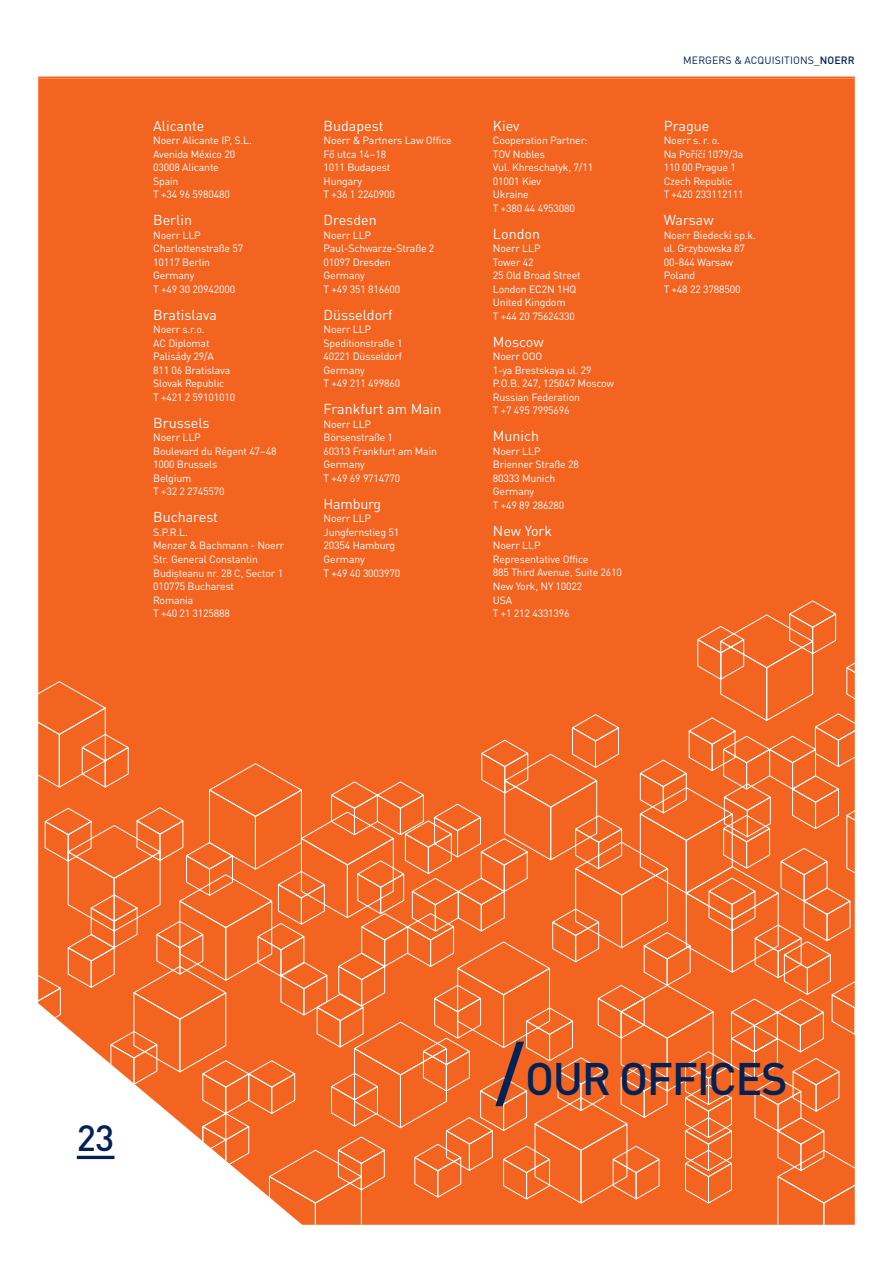
<style>
.page{position:relative;width:893px;height:1263px;background:#fff}
.page>*{position:absolute;margin:0;border:0;box-sizing:border-box;transform-origin:0 0}
.t1{font:500 45px "DIN Pro";letter-spacing:-.03em;color:#002256}
.t2{font:500 36px "DIN Pro";color:#002256}
.t3{font:14.25px "DIN Pro";color:#fff}
.t4{font:10.5px/13.5px "DIN Pro";letter-spacing:-.015em;color:#fff}
.t5{font:10.5px "DIN Pro";letter-spacing:.01em;color:#002256}
.s1{font-weight:500}
.s2{font-size:75px}
</style>
<div class="page">
<div style="left:38px;top:78px;width:817px;height:522px;background:#f36421"></div>
<svg style="left:38px;top:600px;width:817px;height:625px;background:#f47438"></svg>
<h3 class="t3" style="left:153px;top:115px;width:53px">Alicante</h3>
<p class="t4" style="left:153px;top:133px;width:100px">Noerr Alicante IP, S.L.<br>Avenida México 20<br>03008 Alicante<br>Spain<br>T +34 96 5980480</p>
<h3 class="t3" style="left:153px;top:209px;width:40px">Berlin</h3>
<p class="t4" style="left:153px;top:228px;width:92px">Noerr LLP<br>Charlottenstraße 57<br>10117 Berlin<br>Germany<br>T +49 30 20942000</p>
<h3 class="t3" style="left:153px;top:304px;width:65px">Bratislava</h3>
<p class="t4" style="left:153px;top:322px;width:84px">Noerr s.r.o.<br>AC Diplomat<br>Palisády 29/A<br>811 06 Bratislava<br>Slovak Republic<br>T +421 2 59101010</p>
<h3 class="t3" style="left:153px;top:412px;width:58px">Brussels</h3>
<p class="t4" style="left:153px;top:430px;width:125px">Noerr LLP<br>Boulevard du Régent 47–48<br>1000 Brussels<br>Belgium<br>T +32 2 2745570</p>
<h3 class="t3" style="left:153px;top:506px;width:66px">Bucharest</h3>
<p class="t4" style="left:153px;top:525px;width:133px">S.P.R.L.<br>Menzer &amp; Bachmann - Noerr<br>Str. General Constantin<br>Budişteanu nr. 28 C, Sector 1<br>010775 Bucharest<br>Romania<br>T +40 21 3125888</p>
<h3 class="t3" style="left:324px;top:115px;width:61px">Budapest</h3>
<p class="t4" style="left:324px;top:133px;width:130px">Noerr &amp; Partners Law Office<br>Fő utca 14–18<br>1011 Budapest<br>Hungary<br>T +36 1 2240900</p>
<h3 class="t3" style="left:324px;top:209px;width:55px">Dresden</h3>
<p class="t4" style="left:324px;top:228px;width:112px">Noerr LLP<br>Paul-Schwarze-Straße 2<br>01097 Dresden<br>Germany<br>T +49 351 816600</p>
<h3 class="t3" style="left:324px;top:304px;width:71px">Düsseldorf</h3>
<p class="t4" style="left:324px;top:322px;width:80px">Noerr LLP<br>Speditionstraße 1<br>40221 Düsseldorf<br>Germany<br>T +49 211 499860</p>
<h3 class="t3" style="left:324px;top:398px;width:119px">Frankfurt am Main</h3>
<p class="t4" style="left:324px;top:417px;width:115px">Noerr LLP<br>Börsenstraße 1<br>60313 Frankfurt am Main<br>Germany<br>T +49 69 9714770</p>
<h3 class="t3" style="left:324px;top:493px;width:59px">Hamburg</h3>
<p class="t4" style="left:324px;top:511px;width:78px">Noerr LLP<br>Jungfernstieg 51<br>20354 Hamburg<br>Germany<br>T +49 40 3003970</p>
<h3 class="t3" style="left:493px;top:115px;width:28px">Kiev</h3>
<p class="t4" style="left:493px;top:133px;width:102px">Cooperation Partner:<br>TOV Nobles<br>Vul. Khreschatyk, 7/11<br>01001 Kiev<br>Ukraine<br>T +380 44 4953080</p>
<h3 class="t3" style="left:493px;top:223px;width:49px">London</h3>
<p class="t4" style="left:493px;top:241px;width:89px">Noerr LLP<br>Tower 42<br>25 Old Broad Street<br>London EC2N 1HQ<br>United Kingdom<br>T +44 20 75624330</p>
<h3 class="t3" style="left:493px;top:331px;width:52px">Moscow</h3>
<p class="t4" style="left:493px;top:349px;width:123px">Noerr OOO<br>1-ya Brestskaya ul. 29<br>P.O.B. 247, 125047 Moscow<br>Russian Federation<br>T +7 495 7995696</p>
<h3 class="t3" style="left:493px;top:425px;width:48px">Munich</h3>
<p class="t4" style="left:493px;top:444px;width:87px">Noerr LLP<br>Brienner Straße 28<br>80333 Munich<br>Germany<br>T +49 89 286280</p>
<h3 class="t3" style="left:493px;top:520px;width:61px">New York</h3>
<p class="t4" style="left:493px;top:538px;width:131px">Noerr LLP<br>Representative Office<br>885 Third Avenue, Suite 2610<br>New York, NY 10022<br>USA<br>T +1 212 4331396</p>
<p class="t5" style="left:683px;top:52px;width:173px">MERGERS &amp; ACQUISITIONS_<span class="s1">NOERR</span></p>
<h3 class="t3" style="left:664px;top:115px;width:47px">Prague</h3>
<p class="t4" style="left:664px;top:133px;width:81px">Noerr s. r. o.<br>Na Poříčí 1079/3a<br>110 00 Prague 1<br>Czech Republic<br>T +420 233112111</p>
<h3 class="t3" style="left:664px;top:209px;width:51px">Warsaw</h3>
<p class="t4" style="left:664px;top:228px;width:94px">Noerr Biedecki sp.k. ul. Grzybowska 87<br>00-844 Warsaw<br>Poland<br>T +48 22 3788500</p>
<h2 class="t2" style="left:77px;top:1110px;width:39px">23</h2>
<h1 class="t1" style="left:495px;top:1044px;width:294px"><span class="s2">/</span>OUR OFFICES</h1>
</div>
